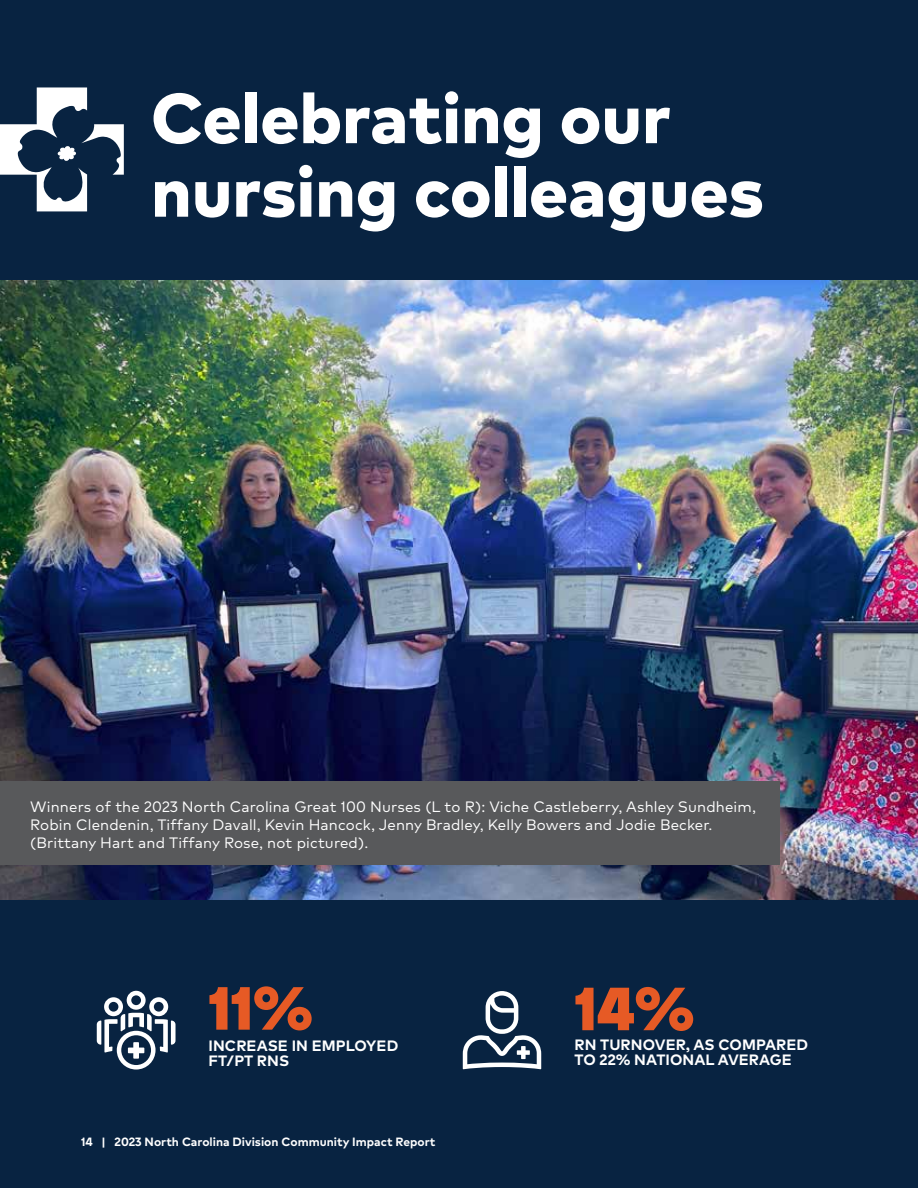
<style>
.page{position:relative;width:918px;height:1188px;background:#082341}
.page>*{position:absolute;margin:0;border:0;box-sizing:border-box;transform-origin:0 0}
.t1{font:800 70.5px/73.5px "Markfor HCA";color:#fff}
.t2{font:900 60.75px "Markfor HCA";color:#e65a25}
.t3{font:15px/18px "Markfor HCA";letter-spacing:.01em;color:#fff}
.t4{font:700 15px "Markfor HCA";letter-spacing:.005em;color:#fff}
.t5{font:700 12px "Markfor HCA";color:#fff}
</style>
<div class="page">
<img style="left:0;top:281px;width:918px;height:619px">
<div style="left:0;top:782px;width:780px;height:83px;background:#58595b"></div>
<svg style="left:0;top:87px;width:124px;height:124px"></svg>
<svg style="left:97px;top:991px;width:79px;height:79px"></svg>
<svg style="left:463px;top:991px;width:78px;height:78px"></svg>
<h2 class="t1" style="left:151px;top:78px;width:614px">Celebrating our nursing colleagues</h2>
<p class="t3" style="left:30px;top:797px;width:727px">Winners of the 2023 North Carolina Great 100 Nurses (L to R): Viche Castleberry, Ashley Sundheim,<br>Robin Clendenin, Tiffany Davall, Kevin Hancock, Jenny Bradley, Kelly Bowers and Jodie Becker. (Brittany Hart and Tiffany Rose, not pictured).</p>
<p class="t2" style="left:209px;top:961px;width:106px">11%</p>
<p class="t2" style="left:575px;top:962px;width:121px">14%</p>
<p class="t4" style="left:209px;top:1034px;width:191px">INCREASE IN EMPLOYED</p>
<p class="t4" style="left:575px;top:1033px;width:235px">RN TURNOVER, AS COMPARED</p>
<p class="t4" style="left:209px;top:1049px;width:82px">FT/PT RNS</p>
<p class="t4" style="left:575px;top:1048px;width:219px">TO 22% NATIONAL AVERAGE</p>
<p class="t5" style="left:81px;top:1132px;width:356px">14 | 2023 North Carolina Division Community Impact Report</p>
</div>
